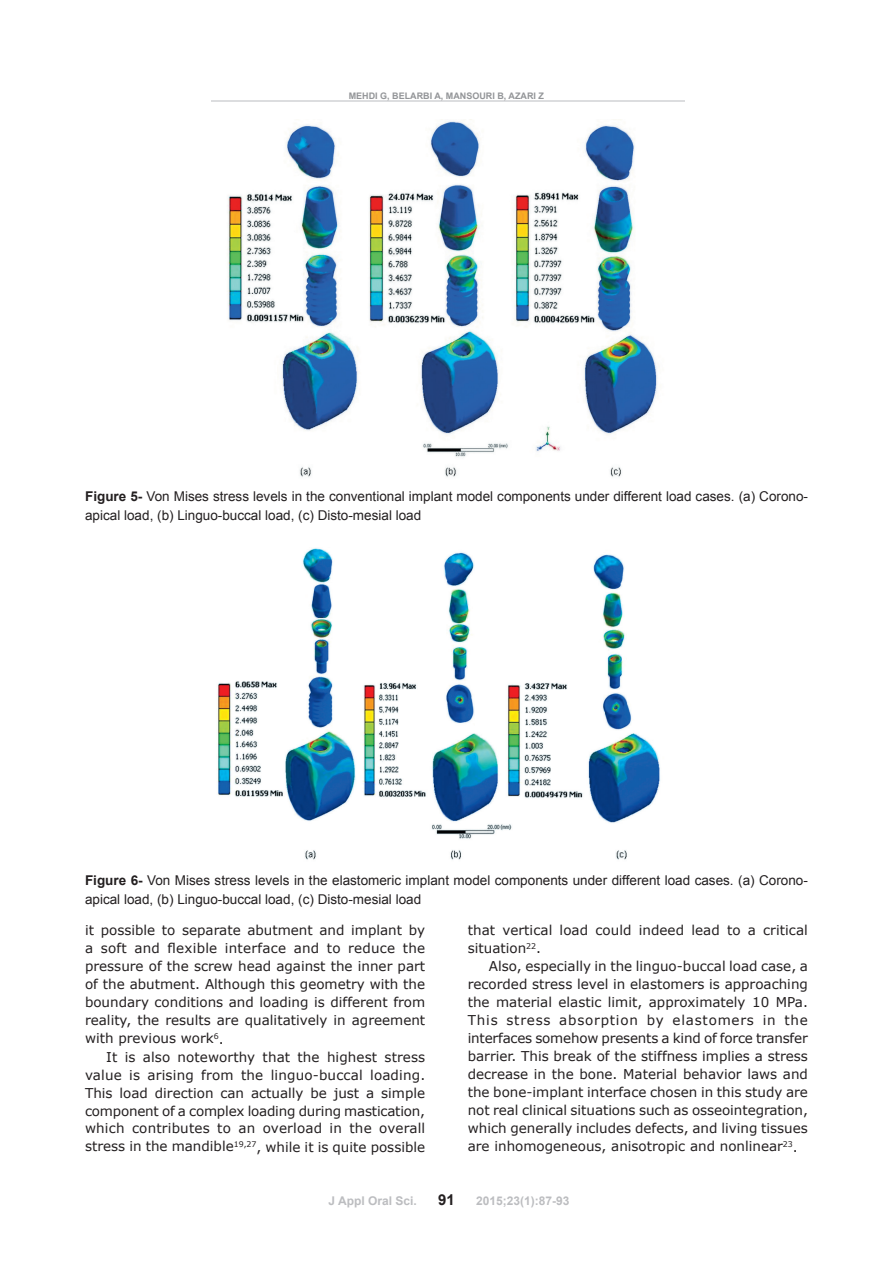
<style>
.page{position:relative;width:893px;height:1263px;background:#fff}
.page>*{position:absolute;margin:0;border:0;box-sizing:border-box;transform-origin:0 0}
.t1{font:700 15px "Arial";color:#231f20}
.t2{font:13.5px/18px "Verdana";color:#231f20;text-align:justify}
.t3{font:13.5px/19.5px "Arial";color:#231f20}
.t4{font:700 12px "Arial";color:#bcbdc0}
.t5{font:700 9px "Arial";color:#939598}
.s1{font-weight:700}
</style>
<div class="page">
<hr style="left:211px;top:100px;width:473px;height:1px;background:#dcdddf">
<img style="left:228px;top:119px;width:431px;height:358px">
<img style="left:218px;top:548px;width:443px;height:312px">
<p class="t5" style="left:349px;top:89px;width:197px">MEHDI G, BELARBI A, MANSOURI B, AZARI Z</p>
<p class="t3" style="left:85px;top:486px;width:724px"><span class="s1">Figure 5-</span> Von Mises stress levels in the conventional implant model components under different load cases. (a) Corono&shy;apical load, (b) Linguo-buccal load, (c) Disto-mesial load</p>
<p class="t3" style="left:85px;top:870px;width:724px"><span class="s1">Figure 6-</span> Von Mises stress levels in the elastomeric implant model components under different load cases. (a) Corono&shy;apical load, (b) Linguo-buccal load, (c) Disto-mesial load</p>
<p class="t2" style="left:85px;top:921px;width:342px">it possible to separate abutment and implant by a soft and flexible interface and to reduce the pressure of the screw head against the inner part of the abutment. Although this geometry with the boundary conditions and loading is different from reality, the results are qualitatively in agreement with previous work<sup>6</sup>.</p>
<p class="t2" style="left:85px;top:1047px;width:342px;text-indent:21px">It is also noteworthy that the highest stress value is arising from the linguo-buccal loading.<br>This load direction can actually be just a simple component of a complex loading during mastication, which contributes to an overload in the overall stress in the mandible<sup>19,27</sup>, while it is quite possible</p>
<p class="t2" style="left:468px;top:921px;width:342px">that vertical load could indeed lead to a critical situation<sup>22</sup>.</p>
<p class="t2" style="left:468px;top:957px;width:342px;text-indent:21px">Also, especially in the linguo-buccal load case, a recorded stress level in elastomers is approaching the material elastic limit, approximately 10 MPa.<br>This stress absorption by elastomers in the interfaces somehow presents a kind of force transfer barrier. This break of the stiffness implies a stress decrease in the bone. Material behavior laws and the bone-implant interface chosen in this study are not real clinical situations such as osseointegration, which generally includes defects, and living tissues are inhomogeneous, anisotropic and nonlinear<sup>23</sup>.</p>
<p class="t4" style="left:328px;top:1193px;width:90px">J Appl Oral Sci.</p>
<p class="t1" style="left:438px;top:1190px;width:18px">91</p>
<p class="t4" style="left:476px;top:1193px;width:95px">2015;23(1):87-93</p>
</div>
